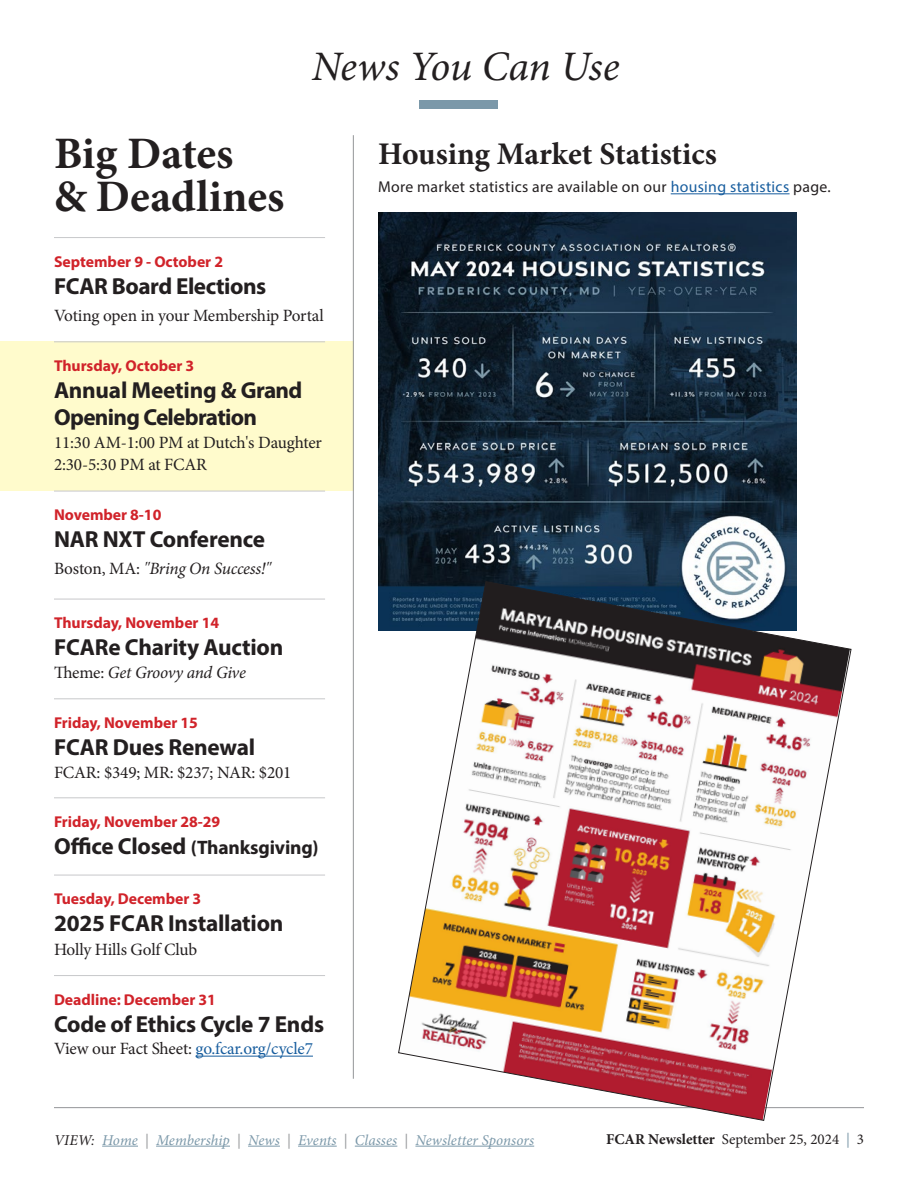
<style>
.page{position:relative;width:918px;height:1188px;background:#fff}
.page>*{position:absolute;margin:0;border:0;box-sizing:border-box;transform-origin:0 0}
.t1{font:700 45px/43.5px "Minion Pro";color:#231f20}
.t2{font:italic 42px "Minion Pro";letter-spacing:-.01em;color:#231f20}
.t3{font:700 31.5px "Minion Pro";letter-spacing:-.005em;color:#231f20}
.t4{font:700 23.25px "Myriad Pro";letter-spacing:-.01em;color:#231f20}
.t5{font:700 23.25px/27px "Myriad Pro";letter-spacing:-.03em;color:#231f20}
.t6{font:700 19.5px "Myriad Pro";letter-spacing:-.01em;color:#231f20}
.t7{font:17.25px/22.5px "Minion Pro";letter-spacing:-.01em;color:#231f20}
.t8{font:italic 17.25px "Minion Pro";letter-spacing:-.02em;color:#231f20}
.t9{font:17.25px "Minion Pro";letter-spacing:-.015em;color:#175d9e}
.t10{font:700 15.75px "Myriad Pro";letter-spacing:-.005em;color:#d1232a}
.t11{font:15.75px "Myriad Pro";letter-spacing:.02em;color:#231f20}
.t12{font:italic 15px "Minion Pro";letter-spacing:.005em;color:#7b98a9}
.t13{font:15px "Minion Pro";color:#231f20}
.s1{color:#175d9e}
.s2{font-style:normal}
.s3{font-size:23.25px}
.s4{color:#231f20}
.s5{color:#939598}
.s6{font-weight:700}
.s7{color:#7b98a9}
</style>
<div class="page">
<hr style="left:54px;top:1107px;width:810px;height:1px;background:#939598">
<hr style="left:102px;top:1146px;width:36px;height:1px;background:#7b98a9">
<hr style="left:156px;top:1146px;width:74px;height:1px;background:#7b98a9">
<hr style="left:248px;top:1146px;width:32px;height:1px;background:#7b98a9">
<hr style="left:298px;top:1146px;width:39px;height:1px;background:#7b98a9">
<hr style="left:355px;top:1146px;width:42px;height:1px;background:#7b98a9">
<hr style="left:415px;top:1146px;width:119px;height:1px;background:#7b98a9">
<div style="left:0;top:341px;width:353px;height:150px;background:#fffbcc"></div>
<div style="left:420px;top:101px;width:78px;height:8px;background:#7b98a9"></div>
<hr style="left:54px;top:237px;width:271px;height:1px;background:#c7c8ca">
<hr style="left:54px;top:342px;width:271px;height:1px;background:#c7c8ca">
<hr style="left:54px;top:491px;width:271px;height:1px;background:#c7c8ca">
<hr style="left:54px;top:599px;width:271px;height:1px;background:#c7c8ca">
<hr style="left:54px;top:699px;width:271px;height:1px;background:#c7c8ca">
<hr style="left:54px;top:798px;width:271px;height:1px;background:#c7c8ca">
<hr style="left:54px;top:875px;width:271px;height:1px;background:#c7c8ca">
<hr style="left:54px;top:975px;width:271px;height:1px;background:#c7c8ca">
<hr style="left:196px;top:1056px;width:117px;height:1px;background:#175d9e">
<hr style="left:353px;top:135px;width:1px;height:944px;background:#939598">
<hr style="left:671px;top:193px;width:119px;height:1px;background:#175d9e">
<img style="left:378px;top:212px;width:418px;height:419px">
<svg style="left:398px;top:581px;width:453px;height:540px"></svg>
<h1 class="t1" style="left:54px;top:131px;width:232px">Big Dates<br>&amp; Deadlines</h1>
<h2 class="t2" style="left:312px;top:38px;width:309px">News You Can Use</h2>
<h3 class="t3" style="left:378px;top:131px;width:340px">Housing Market Statistics</h3>
<p class="t11" style="left:378px;top:177px;width:454px">More market statistics are available on our <span class="s1">housing statistics</span> page.</p>
<p class="t10" style="left:54px;top:251px;width:171px">September 9 - October 2</p>
<h3 class="t4" style="left:54px;top:271px;width:214px">FCAR Board Elections</h3>
<p class="t7" style="left:54px;top:304px;width:271px">Voting open in your Membership Portal</p>
<p class="t10" style="left:54px;top:356px;width:142px">Thursday, October 3</p>
<h3 class="t5" style="left:54px;top:376px;width:250px">Annual Meeting &amp; Grand<br>Opening Celebration</h3>
<p class="t7" style="left:54px;top:431px;width:270px">11:30 AM-1:00 PM at Dutch's Daughter<br>2:30-5:30 PM at FCAR</p>
<p class="t10" style="left:54px;top:505px;width:109px">November 8-10</p>
<h3 class="t4" style="left:54px;top:524px;width:213px">NAR NXT Conference</h3>
<p class="t8" style="left:54px;top:557px;width:219px"><span class="s2">Boston, MA:</span> "Bring On Success!"</p>
<p class="t10" style="left:54px;top:613px;width:167px">Thursday, November 14</p>
<h3 class="t4" style="left:54px;top:632px;width:231px">FCARe Charity Auction</h3>
<p class="t8" style="left:54px;top:661px;width:194px"><span class="s2">Theme:</span> Get Groovy and Give</p>
<p class="t10" style="left:54px;top:713px;width:145px">Friday, November 15</p>
<h3 class="t4" style="left:54px;top:732px;width:203px">FCAR Dues Renewal</h3>
<p class="t7" style="left:54px;top:761px;width:239px">FCAR: $349; MR: $237; NAR: $201</p>
<p class="t10" style="left:54px;top:812px;width:168px">Friday, November 28-29</p>
<p class="t6" style="left:54px;top:835px;width:266px"><span class="s3">Office Closed</span> (Thanksgiving)</p>
<p class="t10" style="left:54px;top:889px;width:149px">Tuesday, December 3</p>
<h3 class="t4" style="left:54px;top:908px;width:231px">2025 FCAR Installation</h3>
<p class="t7" style="left:54px;top:938px;width:145px">Holly Hills Golf Club</p>
<p class="t10" style="left:54px;top:989px;width:164px">Deadline: December 31</p>
<h3 class="t4" style="left:54px;top:1009px;width:272px">Code of Ethics Cycle 7 Ends</h3>
<p class="t9" style="left:54px;top:1037px;width:260px"><span class="s4">View our Fact Sheet:</span> go.fcar.org/cycle7</p>
<p class="t12" style="left:54px;top:1130px;width:482px"><span class="s4">VIEW:</span> Home <span class="s5">|</span> Membership <span class="s5">|</span> News <span class="s5">|</span> Events <span class="s5">|</span> Classes <span class="s5">|</span> Newsletter Sponsors</p>
<p class="t13" style="left:606px;top:1129px;width:259px"><span class="s6">FCAR Newsletter</span> September 25, 2024 <span class="s7">|</span> 3</p>
</div>
